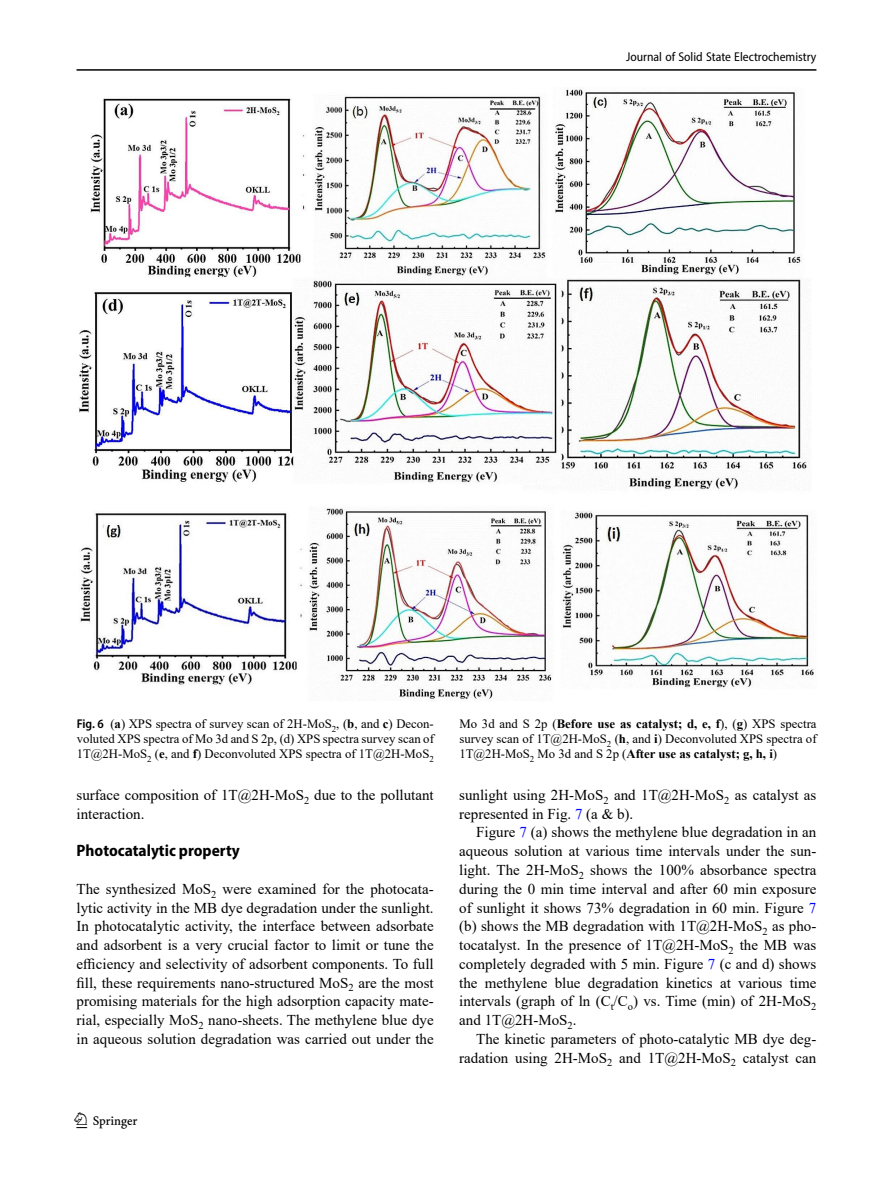
<style>
.page{position:relative;width:893px;height:1187px;background:#fff}
.page>*{position:absolute;margin:0;border:0;box-sizing:border-box;transform-origin:0 0}
.t1{font:22.5px "Springnew";color:#000}
.Head_2{font:700 semi-condensed 16.5px "Myriad Pro";color:#000}
.Body_Text_Indent{font:15px/18.8px "Times New Roman";color:#000;text-align:justify}
.Body_Text{font:15px/18.8px "Times New Roman";color:#000}
.Figure_Caption{font:12.75px/15px "Times New Roman";color:#000;text-align:justify}
.t2{font:semi-condensed 12.75px "Myriad Pro";color:#000}
.s1{font-family:"Myriad Pro";font-weight:600;font-stretch:semi-condensed}
.s2{font-weight:700}
.s3{color:#00f}
</style>
<div class="page">
<hr style="left:77px;top:69px;width:739px;height:2px;background:#000">
<img style="left:79px;top:89px;width:735px;height:611px">
<p class="t2" style="left:626px;top:49px;width:192px">Journal of Solid State Electrochemistry</p>
<p class="Figure_Caption" style="left:77px;top:716px;width:359px"><span class="s1">Fig. 6</span> (<span class="s2">a</span>) XPS spectra of survey scan of 2H-MoS<sub>2</sub>, (<span class="s2">b</span>, and <span class="s2">c</span>) Decon&shy;voluted XPS spectra of Mo 3d and S 2p, (d) XPS spectra survey scan of 1T@2H-MoS<sub>2</sub> (<span class="s2">e</span>, and <span class="s2">f</span>) Deconvoluted XPS spectra of 1T@2H-MoS<sub>2</sub></p>
<p class="Figure_Caption" style="left:459px;top:716px;width:359px">Mo 3d and S 2p (<span class="s2">Before use as catalyst; d, e, f</span>), (<span class="s2">g</span>) XPS spectra survey scan of 1T@2H-MoS<sub>2</sub> (<span class="s2">h</span>, and <span class="s2">i</span>) Deconvoluted XPS spectra of 1T@2H-MoS<sub>2</sub> Mo 3d and S 2p (<span class="s2">After use as catalyst; g, h, i</span>)</p>
<p class="Body_Text_Indent" style="left:77px;top:785px;width:359px">surface composition of 1T@2H-MoS<sub>2</sub> due to the pollutant interaction.</p>
<p class="Head_2" style="left:77px;top:840px;width:165px">Photocatalytic property</p>
<p class="Body_Text" style="left:77px;top:878px;width:359px;text-align:justify">The synthesized MoS<sub>2</sub> were examined for the photocata&shy;lytic activity in the MB dye degradation under the sunlight.<br>In photocatalytic activity, the interface between adsorbate and adsorbent is a very crucial factor to limit or tune the efficiency and selectivity of adsorbent components. To full fill, these requirements nano-structured MoS<sub>2</sub> are the most promising materials for the high adsorption capacity mate&shy;rial, especially MoS<sub>2</sub> nano-sheets. The methylene blue dye in aqueous solution degradation was carried out under the</p>
<h1 class="t1" style="left:77px;top:1107px;width:63px">1 3</h1>
<p class="Body_Text" style="left:459px;top:785px;width:359px">sunlight using 2H-MoS<sub>2</sub> and 1T@2H-MoS<sub>2</sub> as catalyst as represented in Fig. <span class="s3">7</span> (a &amp; b).</p>
<p class="Body_Text_Indent" style="left:459px;top:822px;width:359px;text-indent:17px">Figure <span class="s3">7</span> (a) shows the methylene blue degradation in an aqueous solution at various time intervals under the sun&shy;light. The 2H-MoS<sub>2</sub> shows the 100% absorbance spectra during the 0 min time interval and after 60 min exposure of sunlight it shows 73% degradation in 60 min. Figure <span class="s3">7 </span>(b) shows the MB degradation with 1T@2H-MoS<sub>2</sub> as pho&shy;tocatalyst. In the presence of 1T@2H-MoS<sub>2</sub> the MB was completely degraded with 5 min. Figure <span class="s3">7</span> (c and d) shows the methylene blue degradation kinetics at various time intervals (graph of ln (C<sub>t</sub>/C<sub>o</sub>) vs. Time (min) of 2H-MoS<sub>2 </sub>and 1T@2H-MoS<sub>2</sub>.</p>
<p class="Body_Text_Indent" style="left:459px;top:1028px;width:359px;text-align:right">The kinetic parameters of photo-catalytic MB dye deg&shy;radation using 2H-MoS<sub>2</sub> and 1T@2H-MoS<sub>2</sub> catalyst can</p>
</div>
